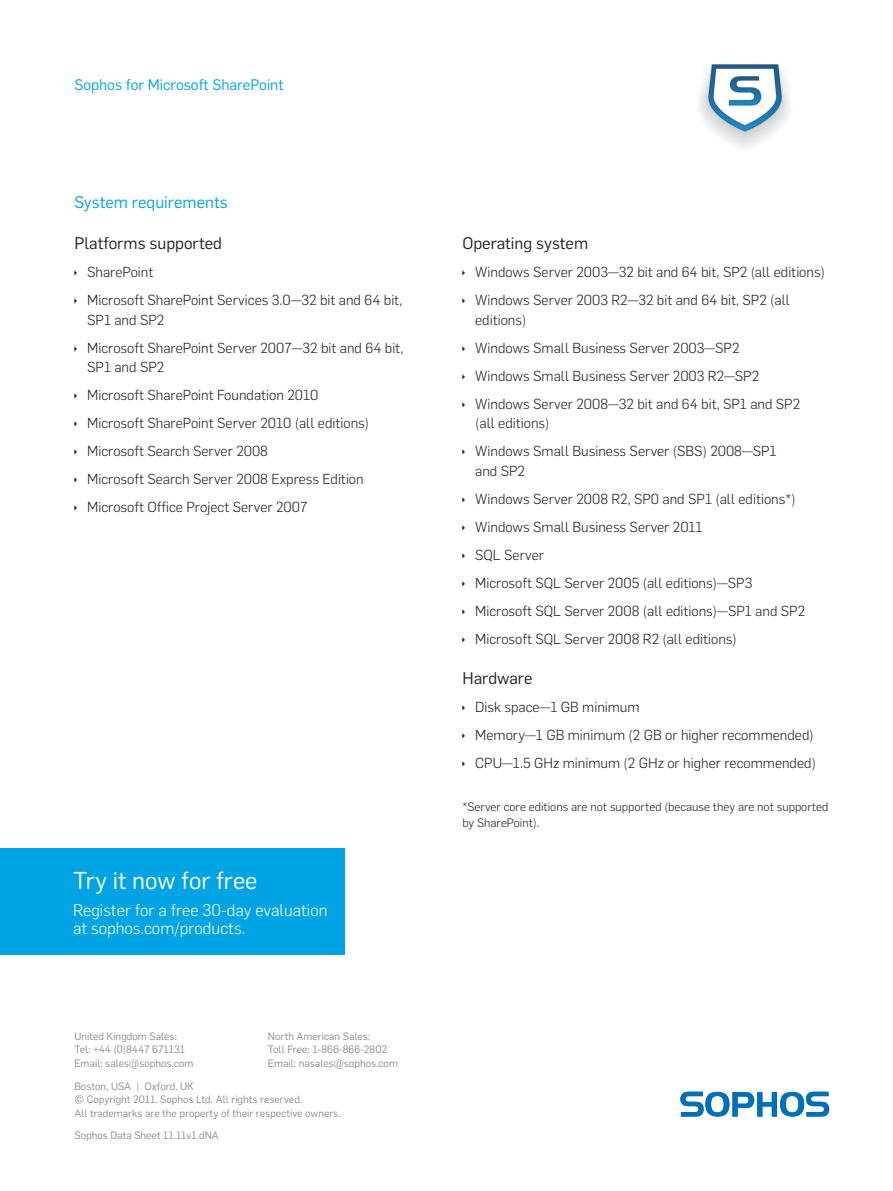
<style>
.page{position:relative;width:893px;height:1191px;background:#fff}
.page>*{position:absolute;margin:0;border:0;box-sizing:border-box;transform-origin:0 0}
.Try_it_now{font:24px "Flama";color:#fff}
.Try_it__Register{font:300 16.5px/18px "Flama";color:#fff}
.Back_Cover_Subhead{font:16.5px "Flama";color:#231f20}
.Back_Cover_Subhead-2{font:16.5px "Flama";color:#00a3e4}
.Page_Header{font:15px "Flama";color:#00a3e4}
.Back_Cover_Bullets{font:300 14.25px/19.5px "Flama";color:#231f20}
.Back_Cover_Body_Copy{font:300 12px/16.5px "Flama";color:#231f20}
.Copyright{font:10.5px/13.5px "Flama";color:#8a8c8f}
</style>
<div class="page">
<svg style="left:680px;top:1091px;width:149px;height:25px"></svg>
<svg style="left:699px;top:95px;width:92px;height:54px"></svg>
<img style="left:701px;top:64px;width:88px;height:75px">
<div style="left:0;top:848px;width:344px;height:107px;background:#00a3e4"></div>
<p class="Page_Header" style="left:74px;top:74px;width:211px">Sophos for Microsoft SharePoint</p>
<p class="Back_Cover_Subhead-2" style="left:74px;top:191px;width:155px">System requirements</p>
<p class="Back_Cover_Subhead" style="left:74px;top:232px;width:149px">Platforms supported</p>
<p class="Back_Cover_Bullets" style="left:87px;top:261px;width:68px">SharePoint</p>
<p class="Back_Cover_Bullets" style="left:87px;top:289px;width:317px">Microsoft SharePoint Services 3.0—32 bit and 64 bit,<br>SP1 and SP2</p>
<p class="Back_Cover_Bullets" style="left:87px;top:337px;width:318px">Microsoft SharePoint Server 2007—32 bit and 64 bit,<br>SP1 and SP2</p>
<p class="Back_Cover_Bullets" style="left:87px;top:384px;width:233px">Microsoft SharePoint Foundation 2010</p>
<p class="Back_Cover_Bullets" style="left:87px;top:412px;width:283px">Microsoft SharePoint Server 2010 (all editions)</p>
<p class="Back_Cover_Bullets" style="left:87px;top:440px;width:182px">Microsoft Search Server 2008</p>
<p class="Back_Cover_Bullets" style="left:87px;top:468px;width:278px">Microsoft Search Server 2008 Express Edition</p>
<p class="Back_Cover_Bullets" style="left:87px;top:496px;width:222px">Microsoft Office Project Server 2007</p>
<p class="Try_it_now" style="left:73px;top:864px;width:186px">Try it now for free</p>
<p class="Try_it__Register" style="left:73px;top:900px;width:256px">Register for a free 30-day evaluation at sophos.com/products.</p>
<p class="Copyright" style="left:74px;top:1028px;width:121px">United Kingdom Sales:<br>Tel: +44 (0)8447 671131<br>Email: sales@sophos.com</p>
<p class="Copyright" style="left:268px;top:1028px;width:132px">North American Sales:<br>Toll Free: 1-866-866-2802<br>Email: nasales@sophos.com</p>
<p class="Copyright" style="left:74px;top:1078px;width:268px">Boston, USA | Oxford, UK<br>© Copyright 2011. Sophos Ltd. All rights reserved.<br>All trademarks are the property of their respective owners.</p>
<p class="Copyright" style="left:74px;top:1127px;width:146px">Sophos Data Sheet 11.11v1.dNA</p>
<p class="Back_Cover_Subhead" style="left:462px;top:232px;width:127px">Operating system</p>
<p class="Back_Cover_Bullets" style="left:475px;top:261px;width:351px">Windows Server 2003—32 bit and 64 bit, SP2 (all editions)</p>
<p class="Back_Cover_Bullets" style="left:475px;top:289px;width:316px">Windows Server 2003 R2—32 bit and 64 bit, SP2 (all editions)</p>
<p class="Back_Cover_Bullets" style="left:475px;top:337px;width:266px">Windows Small Business Server 2003—SP2</p>
<p class="Back_Cover_Bullets" style="left:475px;top:365px;width:285px">Windows Small Business Server 2003 R2—SP2</p>
<p class="Back_Cover_Bullets" style="left:475px;top:393px;width:326px">Windows Server 2008—32 bit and 64 bit, SP1 and SP2 (all editions)</p>
<p class="Back_Cover_Bullets" style="left:475px;top:440px;width:303px">Windows Small Business Server (SBS) 2008—SP1 and SP2</p>
<p class="Back_Cover_Bullets" style="left:475px;top:488px;width:322px">Windows Server 2008 R2, SP0 and SP1 (all editions*)</p>
<p class="Back_Cover_Bullets" style="left:475px;top:516px;width:229px">Windows Small Business Server 2011</p>
<p class="Back_Cover_Bullets" style="left:475px;top:544px;width:70px">SQL Server</p>
<p class="Back_Cover_Bullets" style="left:475px;top:572px;width:279px">Microsoft SQL Server 2005 (all editions)—SP3</p>
<p class="Back_Cover_Bullets" style="left:475px;top:600px;width:331px">Microsoft SQL Server 2008 (all editions)—SP1 and SP2</p>
<p class="Back_Cover_Bullets" style="left:475px;top:628px;width:263px">Microsoft SQL Server 2008 R2 (all editions)</p>
<p class="Back_Cover_Subhead" style="left:462px;top:667px;width:72px">Hardware</p>
<p class="Back_Cover_Bullets" style="left:475px;top:697px;width:166px">Disk space—1 GB minimum</p>
<p class="Back_Cover_Bullets" style="left:475px;top:725px;width:340px">Memory—1 GB minimum (2 GB or higher recommended)</p>
<p class="Back_Cover_Bullets" style="left:475px;top:753px;width:342px">CPU—1.5 GHz minimum (2 GHz or higher recommended)</p>
<p class="Back_Cover_Body_Copy" style="left:462px;top:797px;width:368px">*Server core editions are not supported (because they are not supported by SharePoint).</p>
</div>
